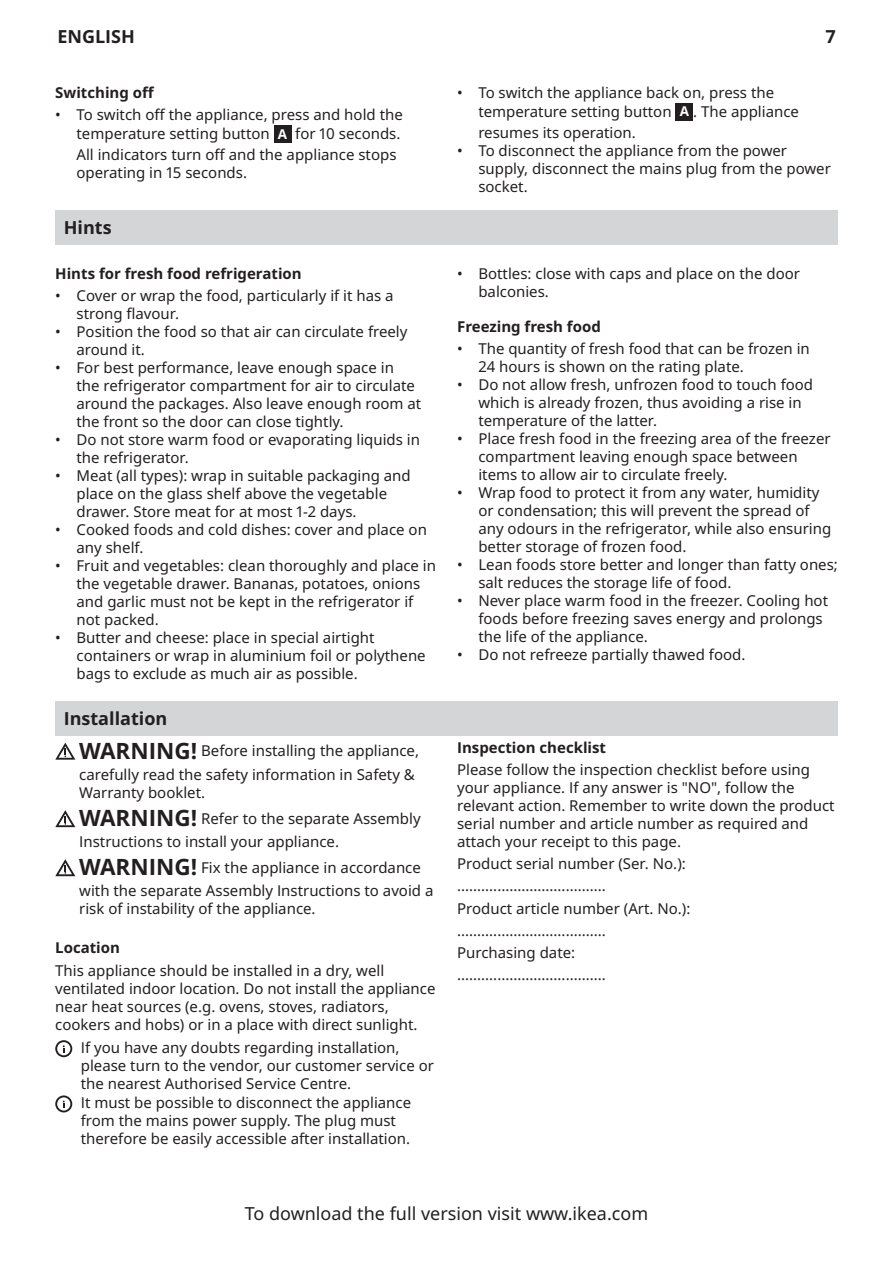
<style>
.page{position:relative;width:893px;height:1263px;background:#fff}
.page>*{position:absolute;margin:0;border:0;box-sizing:border-box;transform-origin:0 0}
.t1{font:18px "Noto IKEA Latin";color:#231f20}
.t2{font:700 18px "Noto IKEA Latin";color:#231f20}
.body_10pt{font:15px/18px "Noto IKEA Latin";color:#231f20}
.t3{font:700 15px "Noto IKEA Latin";color:#231f20}
.body_10pt-2{font:700 13.5px "Noto IKEA Latin";color:#fff}
.s1{font-weight:700;font-size:22.5px}
</style>
<div class="page">
<div style="left:274px;top:125px;width:17px;height:17px;background:#231f20"></div>
<div style="left:675px;top:103px;width:18px;height:17px;background:#231f20"></div>
<div style="left:55px;top:210px;width:783px;height:34px;background:#d4d5d6"></div>
<div style="left:55px;top:701px;width:783px;height:34px;background:#d4d5d6"></div>
<svg style="left:55px;top:743px;width:20px;height:17px"></svg>
<svg style="left:55px;top:810px;width:20px;height:17px"></svg>
<svg style="left:55px;top:859px;width:20px;height:17px"></svg>
<svg style="left:55px;top:1040px;width:17px;height:17px"></svg>
<svg style="left:55px;top:1095px;width:17px;height:17px"></svg>
<p class="t2" style="left:57px;top:24px;width:79px">ENGLISH</p>
<p class="t2" style="left:826px;top:24px;width:11px">7</p>
<h2 class="t3" style="left:55px;top:82px;width:101px">Switching off</h2>
<p class="body_10pt" style="left:77px;top:105px;width:328px;line-height:19px;text-indent:-21px">• To switch off the appliance, press and hold the temperature setting button</p>
<p class="body_10pt" style="left:77px;top:123px;width:325px;line-height:21.1px;text-align:right">for 10 seconds.<br>All indicators turn off and the appliance stops</p>
<p class="body_10pt" style="left:77px;top:163px;width:172px">operating in 15 seconds.</p>
<p class="body_10pt-2" style="left:278px;top:124px;width:11px">A</p>
<h1 class="t2" style="left:64px;top:215px;width:49px">Hints</h1>
<h2 class="t3" style="left:55px;top:263px;width:248px">Hints for fresh food refrigeration</h2>
<p class="body_10pt" style="left:77px;top:286px;width:319px;text-indent:-21px">• Cover or wrap the food, particularly if it has a strong flavour.</p>
<p class="body_10pt" style="left:77px;top:322px;width:332px;text-indent:-21px">• Position the food so that air can circulate freely around it.</p>
<p class="body_10pt" style="left:77px;top:358px;width:346px;text-indent:-21px">• For best performance, leave enough space in<br>the refrigerator compartment for air to circulate around the packages. Also leave enough room at the front so the door can close tightly.</p>
<p class="body_10pt" style="left:77px;top:430px;width:345px;text-indent:-21px">• Do not store warm food or evaporating liquids in the refrigerator.</p>
<p class="body_10pt" style="left:77px;top:466px;width:336px;text-indent:-21px">• Meat (all types): wrap in suitable packaging and place on the glass shelf above the vegetable drawer. Store meat for at most 1-2 days.</p>
<p class="body_10pt" style="left:77px;top:520px;width:352px;text-indent:-21px">• Cooked foods and cold dishes: cover and place on any shelf.</p>
<p class="body_10pt" style="left:77px;top:556px;width:361px;text-indent:-21px">• Fruit and vegetables: clean thoroughly and place in the vegetable drawer. Bananas, potatoes, onions and garlic must not be kept in the refrigerator if not packed.</p>
<p class="body_10pt" style="left:77px;top:628px;width:351px;text-indent:-21px">• Butter and cheese: place in special airtight containers or wrap in aluminium foil or polythene bags to exclude as much air as possible.</p>
<h1 class="t2" style="left:64px;top:706px;width:105px">Installation</h1>
<p class="body_10pt" style="left:79px;top:739px;width:341px;line-height:23.2px"><span class="s1">WARNING!</span> Before installing the appliance, carefully read the safety information in Safety &amp;</p>
<p class="body_10pt" style="left:79px;top:782px;width:127px">Warranty booklet.</p>
<p class="body_10pt" style="left:79px;top:806px;width:343px;line-height:23.2px"><span class="s1">WARNING!</span> Refer to the separate Assembly<br>Instructions to install your appliance.</p>
<p class="body_10pt" style="left:79px;top:855px;width:356px;line-height:23.2px"><span class="s1">WARNING!</span> Fix the appliance in accordance with the separate Assembly Instructions to avoid a</p>
<p class="body_10pt" style="left:79px;top:899px;width:238px">risk of instability of the appliance.</p>
<h2 class="t3" style="left:55px;top:937px;width:66px">Location</h2>
<p class="body_10pt" style="left:55px;top:960px;width:382px">This appliance should be installed in a dry, well ventilated indoor location. Do not install the appliance near heat sources (e.g. ovens, stoves, radiators, cookers and hobs) or in a place with direct sunlight.</p>
<p class="body_10pt" style="left:81px;top:1038px;width:355px">If you have any doubts regarding installation, please turn to the vendor, our customer service or the nearest Authorised Service Centre.</p>
<p class="body_10pt" style="left:81px;top:1093px;width:332px">It must be possible to disconnect the appliance from the mains power supply. The plug must therefore be easily accessible after installation.</p>
<p class="body_10pt" style="left:478px;top:82px;width:297px;line-height:19px;text-indent:-21px">• To switch the appliance back on, press the temperature setting button</p>
<p class="body_10pt-2" style="left:680px;top:102px;width:11px">A</p>
<p class="body_10pt" style="left:693px;top:102px;width:107px">. The appliance</p>
<p class="body_10pt" style="left:478px;top:123px;width:159px">resumes its operation.</p>
<p class="body_10pt" style="left:478px;top:141px;width:354px;text-indent:-21px">• To disconnect the appliance from the power supply, disconnect the mains plug from the power socket.</p>
<p class="body_10pt" style="left:478px;top:264px;width:323px;text-indent:-21px">• Bottles: close with caps and place on the door balconies.</p>
<h2 class="t3" style="left:457px;top:316px;width:145px">Freezing fresh food</h2>
<p class="body_10pt" style="left:478px;top:339px;width:333px;text-indent:-21px">• The quantity of fresh food that can be frozen in<br>24 hours is shown on the rating plate.</p>
<p class="body_10pt" style="left:478px;top:375px;width:336px;text-indent:-21px">• Do not allow fresh, unfrozen food to touch food which is already frozen, thus avoiding a rise in temperature of the latter.</p>
<p class="body_10pt" style="left:478px;top:429px;width:354px;text-indent:-21px">• Place fresh food in the freezing area of the freezer compartment leaving enough space between items to allow air to circulate freely.</p>
<p class="body_10pt" style="left:478px;top:483px;width:354px;text-indent:-21px">• Wrap food to protect it from any water, humidity or condensation; this will prevent the spread of any odours in the refrigerator, while also ensuring better storage of frozen food.</p>
<p class="body_10pt" style="left:478px;top:555px;width:361px;text-indent:-21px">• Lean foods store better and longer than fatty ones; salt reduces the storage life of food.</p>
<p class="body_10pt" style="left:478px;top:591px;width:351px;text-indent:-21px">• Never place warm food in the freezer. Cooling hot foods before freezing saves energy and prolongs the life of the appliance.</p>
<p class="body_10pt" style="left:457px;top:645px;width:290px">• Do not refreeze partially thawed food.</p>
<h2 class="t3" style="left:457px;top:736px;width:151px">Inspection checklist</h2>
<p class="body_10pt" style="left:457px;top:760px;width:379px">Please follow the inspection checklist before using your appliance. If any answer is "NO", follow the relevant action. Remember to write down the product serial number and article number as required and attach your receipt to this page.</p>
<p class="body_10pt" style="left:457px;top:854px;width:230px">Product serial number (Ser. No.):</p>
<p class="body_10pt" style="left:457px;top:876px;width:150px">.....................................</p>
<p class="body_10pt" style="left:457px;top:898px;width:235px">Product article number (Art. No.):</p>
<p class="body_10pt" style="left:457px;top:921px;width:150px">.....................................</p>
<p class="body_10pt" style="left:457px;top:943px;width:120px">Purchasing date:</p>
<p class="body_10pt" style="left:457px;top:965px;width:150px">.....................................</p>
<p class="t1" style="left:245px;top:1201px;width:405px">To download the full version visit www.ikea.com</p>
</div>
